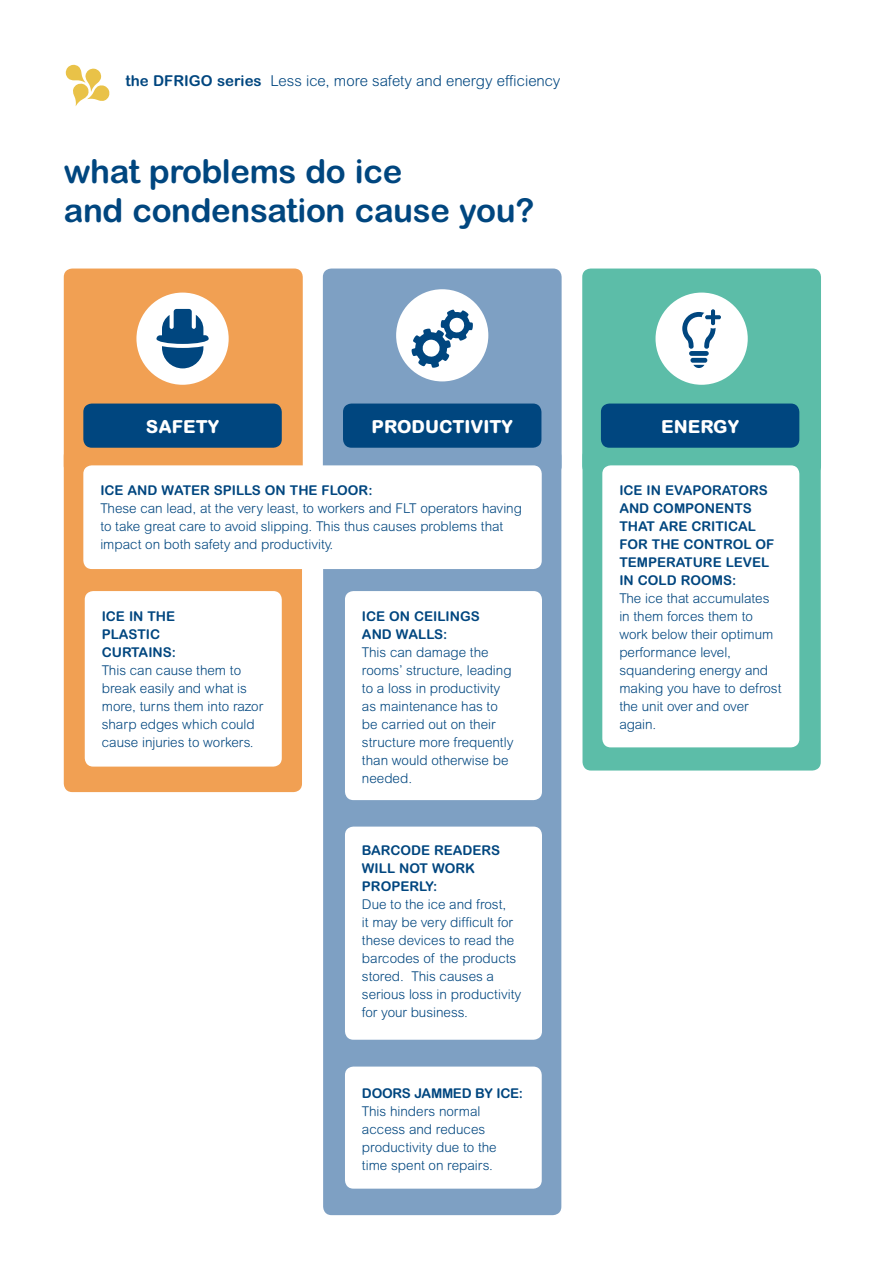
<style>
.page{position:relative;width:893px;height:1263px;background:#fff}
.page>*{position:absolute;margin:0;border:0;box-sizing:border-box;transform-origin:0 0}
.t1{font:700 33px/39px "Arial Rounded MT";letter-spacing:-.01em;color:#00467f}
.t2{font:800 18px "Arial Rounded MT";color:#fff}
.t3{font:300 15px "Arial Rounded MT";color:#00467f}
.t4{font:300 13.5px/18px "Arial Rounded MT";color:#00467f}
.t5{font:700 13.5px/18px "Arial Rounded MT";color:#00467f}
.t6{font:700 13.5px "Arial Rounded MT";letter-spacing:-.02em;color:#00467f}
.s1{font-weight:700}
</style>
<div class="page">
<svg style="left:66px;top:65px;width:44px;height:41px"></svg>
<div style="left:64px;top:269px;width:239px;height:206px;background:#f1a053;border-radius:9px"></div>
<div style="left:323px;top:269px;width:239px;height:206px;background:#7ea0c3;border-radius:9px"></div>
<div style="left:582px;top:269px;width:239px;height:206px;background:#5cbda8;border-radius:9px"></div>
<div style="left:64px;top:448px;width:238px;height:344px;background:#f1a053;border-radius:9px"></div>
<div style="left:323px;top:448px;width:238px;height:767px;background:#7ea0c3;border-radius:9px"></div>
<div style="left:582px;top:448px;width:239px;height:322px;background:#5cbda8;border-radius:9px"></div>
<div style="left:83px;top:465px;width:459px;height:104px;background:#fff;border-radius:9px"></div>
<div style="left:83px;top:404px;width:199px;height:44px;background:#00467f;border-radius:9px"></div>
<div style="left:343px;top:404px;width:198px;height:44px;background:#00467f;border-radius:9px"></div>
<div style="left:601px;top:404px;width:198px;height:44px;background:#00467f;border-radius:9px"></div>
<div style="left:345px;top:1066px;width:197px;height:122px;background:#fff;border-radius:9px"></div>
<div style="left:602px;top:465px;width:197px;height:282px;background:#fff;border-radius:9px"></div>
<div style="left:85px;top:591px;width:197px;height:176px;background:#fff;border-radius:9px"></div>
<div style="left:345px;top:591px;width:197px;height:209px;background:#fff;border-radius:9px"></div>
<div style="left:345px;top:827px;width:197px;height:213px;background:#fff;border-radius:9px"></div>
<div style="left:136px;top:293px;width:93px;height:92px;background:#fff;border-radius:50%"></div>
<svg style="left:156px;top:309px;width:53px;height:59px"></svg>
<div style="left:396px;top:289px;width:92px;height:92px;background:#fff;border-radius:50%"></div>
<svg style="left:412px;top:310px;width:61px;height:58px"></svg>
<div style="left:655px;top:293px;width:93px;height:92px;background:#fff;border-radius:50%"></div>
<svg style="left:682px;top:309px;width:39px;height:59px"></svg>
<p class="t3" style="left:125px;top:73px;width:436px"><span class="s1">the DFRIGO series</span> Less ice, more safety and energy efficiency</p>
<h1 class="t1" style="left:64px;top:151px;width:472px">what problems do ice<br>and condensation cause you?</h1>
<h2 class="t2" style="left:146px;top:415px;width:75px">SAFETY</h2>
<h2 class="t2" style="left:371px;top:415px;width:143px">PRODUCTIVITY</h2>
<h2 class="t2" style="left:661px;top:415px;width:79px">ENERGY</h2>
<p class="t5" style="left:100px;top:481px;width:274px">ICE AND WATER SPILLS ON THE FLOOR:</p>
<p class="t4" style="left:100px;top:499px;width:423px">These can lead, at the very least, to workers and FLT operators having to take great care to avoid slipping. This thus causes problems that impact on both safety and productivity.</p>
<p class="t5" style="left:102px;top:607px;width:76px">ICE IN THE<br>PLASTIC<br>CURTAINS:</p>
<p class="t4" style="left:102px;top:661px;width:163px">This can cause them to break easily and what is more, turns them into razor sharp edges which could cause injuries to workers.</p>
<p class="t5" style="left:362px;top:607px;width:119px">ICE ON CEILINGS<br>AND WALLS:</p>
<p class="t4" style="left:362px;top:643px;width:153px">This can damage the rooms’ structure, leading to a loss in productivity as maintenance has to be carried out on their structure more frequently than would otherwise be needed.</p>
<p class="t5" style="left:362px;top:841px;width:140px">BARCODE READERS<br>WILL NOT WORK<br>PROPERLY:</p>
<p class="t4" style="left:362px;top:895px;width:161px">Due to the ice and frost,<br>it may be very difficult for these devices to read the barcodes of the products stored. This causes a serious loss in productivity for your business.</p>
<p class="t6" style="left:362px;top:1085px;width:163px">DOORS JAMMED BY ICE:</p>
<p class="t4" style="left:362px;top:1102px;width:136px">This hinders normal access and reduces productivity due to the time spent on repairs.</p>
<p class="t5" style="left:619px;top:481px;width:157px">ICE IN EVAPORATORS<br>AND COMPONENTS<br>THAT ARE CRITICAL<br>FOR THE CONTROL OF<br>TEMPERATURE LEVEL<br>IN COLD ROOMS:</p>
<p class="t4" style="left:619px;top:589px;width:164px">The ice that accumulates in them forces them to work below their optimum performance level, squandering energy and making you have to defrost the unit over and over again.</p>
</div>
